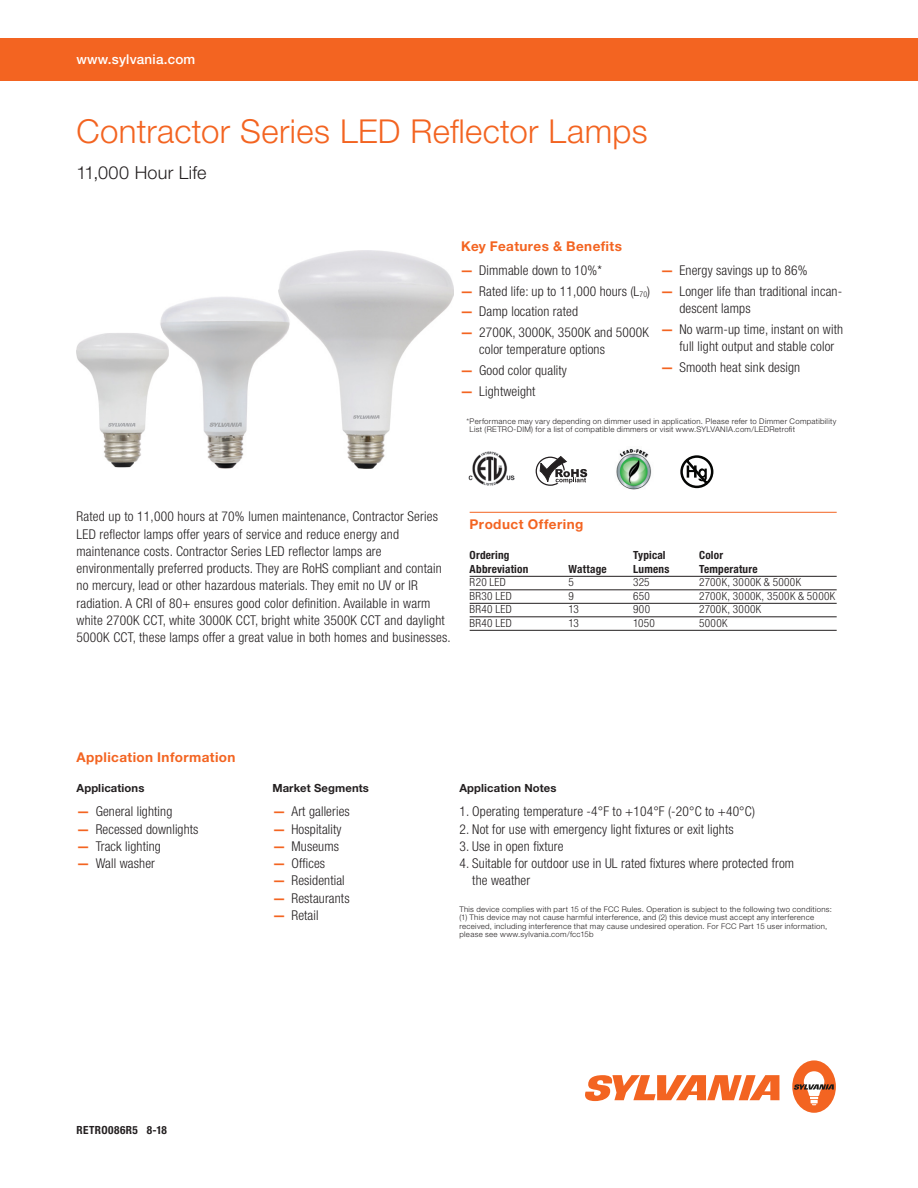
<style>
.page{position:relative;width:918px;height:1188px;background:#fff}
.page>*{position:absolute;margin:0;border:0;box-sizing:border-box;transform-origin:0 0}
.PIB_HEADLINE{font:300 33px "Helvetica Neue LT Pro";letter-spacing:.01em;color:#f36421}
.Letter_Cover_Subhead{font:300 18px "Helvetica Neue LT Pro";letter-spacing:.015em;color:#231f20}
.Letter_Cover_Copy_9{font:300 condensed 13.5px/17.2px "Helvetica Neue LT Pro";letter-spacing:.01em;color:#231f20}
.Letter_Copy_Headline{font:700 13.5px "Helvetica Neue LT Pro";letter-spacing:.03em;color:#f36421}
.Letter_Cover_URL_Ban{font:500 13.5px "Helvetica Neue LT Pro";letter-spacing:.015em;color:#fff}
.Letter_Tablehead_9_o{font:700 13.5px "Helvetica Neue LT Pro";letter-spacing:.035em;color:#f36421}
.Letter_Tables_7_5_Ba{font:300 condensed 11.25px "Helvetica Neue LT Pro";letter-spacing:.03em;color:#231f20}
.Letter_Tablehead_7_5{font:700 condensed 11.25px "Helvetica Neue LT Pro";letter-spacing:.015em;color:#231f20}
.App_Info_Head{font:700 11.25px "Helvetica Neue LT Pro";letter-spacing:.01em;color:#231f20}
.CODE{font:700 condensed 11.25px "Helvetica Neue LT Pro";letter-spacing:.04em;color:#231f20}
.Letter_Footnote_5_2{font:300 7.8px/8.6px "Helvetica Neue LT Pro";letter-spacing:.04em;color:#231f20}
.s1{font-weight:700;font-stretch:normal;color:#f36421}
</style>
<div class="page">
<img style="left:279px;top:251px;width:174px;height:218px">
<svg style="left:680px;top:455px;width:34px;height:33px"></svg>
<img style="left:616px;top:449px;width:36px;height:41px">
<hr style="left:470px;top:512px;width:367px;height:1px;background:#f36421">
<hr style="left:470px;top:576px;width:367px;height:1px;background:#231f20">
<hr style="left:470px;top:590px;width:367px;height:1px;background:#231f20">
<hr style="left:470px;top:603px;width:367px;height:1px;background:#231f20">
<hr style="left:470px;top:617px;width:367px;height:1px;background:#231f20">
<hr style="left:470px;top:630px;width:367px;height:1px;background:#231f20">
<svg style="left:536px;top:457px;width:51px;height:29px"></svg>
<div style="left:0;top:38px;width:918px;height:43px;background:#f36421"></div>
<img style="left:468px;top:451px;width:46px;height:35px">
<img style="left:76px;top:333px;width:83px;height:134px">
<img style="left:159px;top:294px;width:132px;height:175px">
<svg style="left:585px;top:1075px;width:194px;height:26px"></svg>
<div style="left:792px;top:1060px;width:44px;height:53px;background:#f36421;border-radius:50%"></div>
<svg style="left:793px;top:1071px;width:41px;height:34px"></svg>
<p class="Letter_Cover_URL_Ban" style="left:77px;top:51px;width:120px">www.sylvania.com</p>
<p class="PIB_HEADLINE" style="left:77px;top:111px;width:573px">Contractor Series LED Reflector Lamps</p>
<p class="Letter_Cover_Subhead" style="left:77px;top:162px;width:132px">11,000 Hour Life</p>
<p class="Letter_Copy_Headline" style="left:461px;top:238px;width:162px">Key Features &amp; Benefits</p>
<p class="Letter_Cover_Copy_9" style="left:460px;top:262px;width:143px"><span class="s1">—</span> Dimmable down to 10%*</p>
<p class="Letter_Cover_Copy_9" style="left:460px;top:282px;width:192px"><span class="s1">—</span> Rated life: up to 11,000 hours (L<sub>70</sub>)</p>
<p class="Letter_Cover_Copy_9" style="left:460px;top:303px;width:119px"><span class="s1">—</span> Damp location rated</p>
<p class="Letter_Cover_Copy_9" style="left:479px;top:324px;width:171px;text-indent:-19px"><span class="s1">—</span> 2700K, 3000K, 3500K and 5000K color temperature options</p>
<p class="Letter_Cover_Copy_9" style="left:460px;top:361px;width:108px"><span class="s1">—</span> Good color quality</p>
<p class="Letter_Cover_Copy_9" style="left:460px;top:382px;width:77px"><span class="s1">—</span> Lightweight</p>
<p class="Letter_Cover_Copy_9" style="left:660px;top:262px;width:149px"><span class="s1">—</span> Energy savings up to 86%</p>
<p class="Letter_Cover_Copy_9" style="left:680px;top:282px;width:164px;text-indent:-19px"><span class="s1">—</span> Longer life than traditional incan&shy;descent lamps</p>
<p class="Letter_Cover_Copy_9" style="left:680px;top:320px;width:165px;text-indent:-19px"><span class="s1">—</span> No warm-up time, instant on with full light output and stable color</p>
<p class="Letter_Cover_Copy_9" style="left:660px;top:358px;width:141px"><span class="s1">—</span> Smooth heat sink design</p>
<p class="Letter_Footnote_5_2" style="left:470px;top:416px;width:368px;text-indent:-3px">*Performance may vary depending on dimmer used in application. Please refer to Dimmer Compatibility<br>List (RETRO-DIM) for a list of compatible dimmers or visit www.SYLVANIA.com/LEDRetrofit</p>
<p class="Letter_Cover_Copy_9" style="left:77px;top:508px;width:376px">Rated up to 11,000 hours at 70% lumen maintenance, Contractor Series LED reflector lamps offer years of service and reduce energy and maintenance costs. Contractor Series LED reflector lamps are environmentally preferred products. They are RoHS compliant and contain no mercury, lead or other hazardous materials. They emit no UV or IR radiation. A CRI of 80+ ensures good color definition. Available in warm white 2700K CCT, white 3000K CCT, bright white 3500K CCT and daylight 5000K CCT, these lamps offer a great value in both homes and businesses.</p>
<p class="Letter_Tablehead_9_o" style="left:470px;top:516px;width:115px">Product Offering</p>
<p class="Letter_Tablehead_7_5" style="left:470px;top:549px;width:41px">Ordering</p>
<p class="Letter_Tablehead_7_5" style="left:633px;top:549px;width:34px">Typical</p>
<p class="Letter_Tablehead_7_5" style="left:699px;top:549px;width:26px">Color</p>
<p class="Letter_Tablehead_7_5" style="left:470px;top:562px;width:60px">Abbreviation</p>
<p class="Letter_Tablehead_7_5" style="left:569px;top:562px;width:40px">Wattage</p>
<p class="Letter_Tablehead_7_5" style="left:633px;top:562px;width:38px">Lumens</p>
<p class="Letter_Tablehead_7_5" style="left:699px;top:562px;width:60px">Temperature</p>
<p class="Letter_Tables_7_5_Ba" style="left:470px;top:576px;width:38px">R20 LED</p>
<p class="Letter_Tables_7_5_Ba" style="left:569px;top:576px;width:7px">5</p>
<p class="Letter_Tables_7_5_Ba" style="left:633px;top:576px;width:18px">325</p>
<p class="Letter_Tables_7_5_Ba" style="left:699px;top:576px;width:103px">2700K, 3000K &amp; 5000K</p>
<p class="Letter_Tables_7_5_Ba" style="left:470px;top:589px;width:44px">BR30 LED</p>
<p class="Letter_Tables_7_5_Ba" style="left:569px;top:589px;width:7px">9</p>
<p class="Letter_Tables_7_5_Ba" style="left:633px;top:589px;width:18px">650</p>
<p class="Letter_Tables_7_5_Ba" style="left:699px;top:589px;width:138px">2700K, 3000K, 3500K &amp; 5000K</p>
<p class="Letter_Tables_7_5_Ba" style="left:470px;top:603px;width:44px">BR40 LED</p>
<p class="Letter_Tables_7_5_Ba" style="left:569px;top:603px;width:12px">13</p>
<p class="Letter_Tables_7_5_Ba" style="left:633px;top:603px;width:18px">900</p>
<p class="Letter_Tables_7_5_Ba" style="left:699px;top:603px;width:64px">2700K, 3000K</p>
<p class="Letter_Tables_7_5_Ba" style="left:470px;top:616px;width:44px">BR40 LED</p>
<p class="Letter_Tables_7_5_Ba" style="left:569px;top:616px;width:12px">13</p>
<p class="Letter_Tables_7_5_Ba" style="left:633px;top:616px;width:23px">1050</p>
<p class="Letter_Tables_7_5_Ba" style="left:699px;top:616px;width:30px">5000K</p>
<p class="Letter_Copy_Headline" style="left:77px;top:749px;width:161px">Application Information</p>
<p class="App_Info_Head" style="left:77px;top:781px;width:69px">Applications</p>
<p class="Letter_Cover_Copy_9" style="left:77px;top:803px;width:97px"><span class="s1">—</span> General lighting</p>
<p class="Letter_Cover_Copy_9" style="left:77px;top:820px;width:123px"><span class="s1">—</span> Recessed downlights</p>
<p class="Letter_Cover_Copy_9" style="left:77px;top:837px;width:86px"><span class="s1">—</span> Track lighting</p>
<p class="Letter_Cover_Copy_9" style="left:77px;top:855px;width:80px"><span class="s1">—</span> Wall washer</p>
<p class="App_Info_Head" style="left:272px;top:781px;width:98px">Market Segments</p>
<p class="Letter_Cover_Copy_9" style="left:272px;top:803px;width:79px"><span class="s1">—</span> Art galleries</p>
<p class="Letter_Cover_Copy_9" style="left:272px;top:820px;width:71px"><span class="s1">—</span> Hospitality</p>
<p class="Letter_Cover_Copy_9" style="left:272px;top:837px;width:68px"><span class="s1">—</span> Museums</p>
<p class="Letter_Cover_Copy_9" style="left:272px;top:855px;width:54px"><span class="s1">—</span> Offices</p>
<p class="Letter_Cover_Copy_9" style="left:272px;top:872px;width:74px"><span class="s1">—</span> Residential</p>
<p class="Letter_Cover_Copy_9" style="left:272px;top:889px;width:79px"><span class="s1">—</span> Restaurants</p>
<p class="Letter_Cover_Copy_9" style="left:272px;top:906px;width:48px"><span class="s1">—</span> Retail</p>
<p class="CODE" style="left:77px;top:1124px;width:92px">RETRO086R5 8-18</p>
<p class="App_Info_Head" style="left:459px;top:781px;width:99px">Application Notes</p>
<p class="Letter_Cover_Copy_9" style="left:459px;top:803px;width:297px">1. Operating temperature -4°F to +104°F (-20°C to +40°C)</p>
<p class="Letter_Cover_Copy_9" style="left:459px;top:820px;width:276px">2. Not for use with emergency light fixtures or exit lights</p>
<p class="Letter_Cover_Copy_9" style="left:459px;top:837px;width:106px">3. Use in open fixture</p>
<p class="Letter_Cover_Copy_9" style="left:472px;top:855px;width:323px;text-indent:-13px">4. Suitable for outdoor use in UL rated fixtures where protected from the weather</p>
<p class="Letter_Footnote_5_2" style="left:459px;top:905px;width:374px">This device complies with part 15 of the FCC Rules. Operation is subject to the following two conditions: (1) This device may not cause harmful interference, and (2) this device must accept any interference received, including interference that may cause undesired operation. For FCC Part 15 user information, please see www.sylvania.com/fcc15b</p>
</div>
